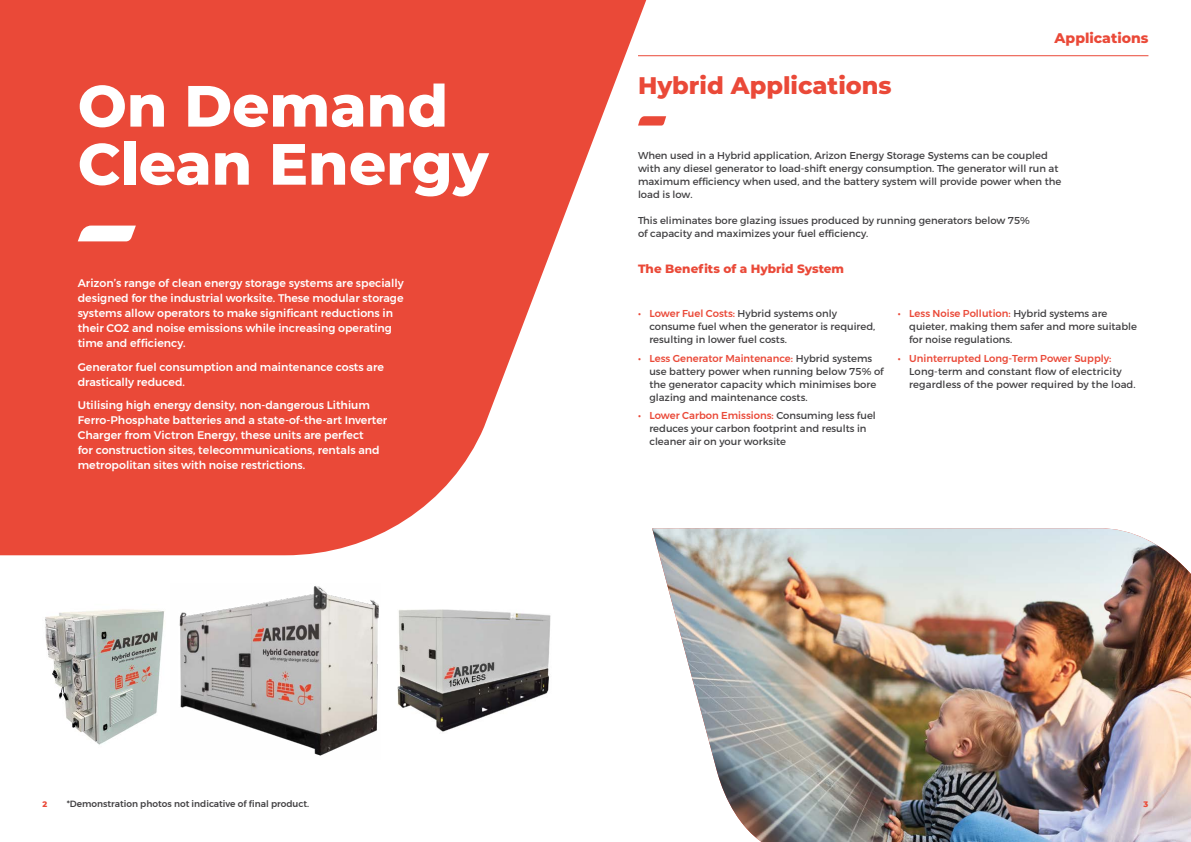
<style>
.page{position:relative;width:1191px;height:842px;background:#fff}
.page>*{position:absolute;margin:0;border:0;box-sizing:border-box;transform-origin:0 0}
.t1{font:800 58.1px/58.1px "Montserrat";color:#fff}
.t2{font:800 24px "Montserrat";color:#ea4938}
.t3{font:800 14px "Montserrat";color:#ea4938}
.t4{font:800 12px "Montserrat";color:#ea4938}
.t5{font:500 11px/15px "Montserrat";color:#fff}
.t6{font:10px/13px "Montserrat";color:#414042}
.t7{font:500 10px "Montserrat";color:#ea4938}
.t8{font:500 9px "Montserrat";color:#414042}
.t9{font:800 8px "Montserrat";color:#ea4938}
.s1{font-weight:500;color:#ea4938}
</style>
<div class="page">
<svg style="left:0;top:0;width:733px;height:555px;fill:#ea4938"></svg>
<img style="left:181px;top:586px;width:198px;height:170px">
<img style="left:45px;top:609px;width:136px;height:136px">
<img style="left:397px;top:609px;width:154px;height:123px">
<hr style="left:638px;top:55px;width:510px;height:1px;background:#ea4938">
<svg style="left:638px;top:116px;width:28px;height:10px"></svg>
<svg style="left:78px;top:226px;width:58px;height:15px"></svg>
<img style="left:652px;top:528px;width:539px;height:314px">
<h1 class="t1" style="left:78px;top:74px;width:412px">On Demand<br>Clean Energy</h1>
<p class="t5" style="left:78px;top:276px;width:327px">Arizon’s range of clean energy storage systems are specially designed for the industrial worksite. These modular storage systems allow operators to make significant reductions in their CO2 and noise emissions while increasing operating time and efficiency.</p>
<p class="t5" style="left:78px;top:359px;width:308px">Generator fuel consumption and maintenance costs are drastically reduced.</p>
<p class="t5" style="left:78px;top:398px;width:311px">Utilising high energy density, non-dangerous Lithium Ferro-Phosphate batteries and a state-of-the-art Inverter Charger from Victron Energy, these units are perfect<br>for construction sites, telecommunications, rentals and metropolitan sites with noise restrictions.</p>
<h2 class="t2" style="left:638px;top:68px;width:255px">Hybrid Applications</h2>
<h3 class="t3" style="left:1054px;top:28px;width:95px">Applications</h3>
<p class="t6" style="left:638px;top:149px;width:425px">When used in a Hybrid application, Arizon Energy Storage Systems can be coupled with any diesel generator to load-shift energy consumption. The generator will run at maximum efficiency when used, and the battery system will provide power when the load is low.</p>
<p class="t6" style="left:638px;top:214px;width:393px">This eliminates bore glazing issues produced by running generators below 75% of capacity and maximizes your fuel efficiency.</p>
<p class="t4" style="left:638px;top:260px;width:208px">The Benefits of a Hybrid System</p>
<p class="t6" style="left:649px;top:307px;width:227px;text-indent:-11px"><span class="s1">• Lower Fuel Costs:</span> Hybrid systems only consume fuel when the generator is required, resulting in lower fuel costs.</p>
<p class="t6" style="left:649px;top:352px;width:236px;text-indent:-11px"><span class="s1">• Less Generator Maintenance:</span> Hybrid systems use battery power when running below 75% of the generator capacity which minimises bore glazing and maintenance costs.</p>
<p class="t6" style="left:649px;top:409px;width:228px;text-indent:-11px"><span class="s1">• Lower Carbon Emissions:</span> Consuming less fuel reduces your carbon footprint and results in cleaner air on your worksite</p>
<p class="t6" style="left:909px;top:307px;width:229px;text-indent:-11px"><span class="s1">• Less Noise Pollution:</span> Hybrid systems are quieter, making them safer and more suitable for noise regulations.</p>
<p class="t7" style="left:898px;top:350px;width:215px">• Uninterrupted Long-Term Power Supply:</p>
<p class="t6" style="left:909px;top:365px;width:228px">Long-term and constant flow of electricity regardless of the power required by the load.</p>
<p class="t9" style="left:43px;top:798px;width:6px">2</p>
<p class="t8" style="left:67px;top:797px;width:244px">*Demonstration photos not indicative of final product.</p>
<p class="t9" style="left:1143px;top:798px;width:6px">3</p>
</div>
